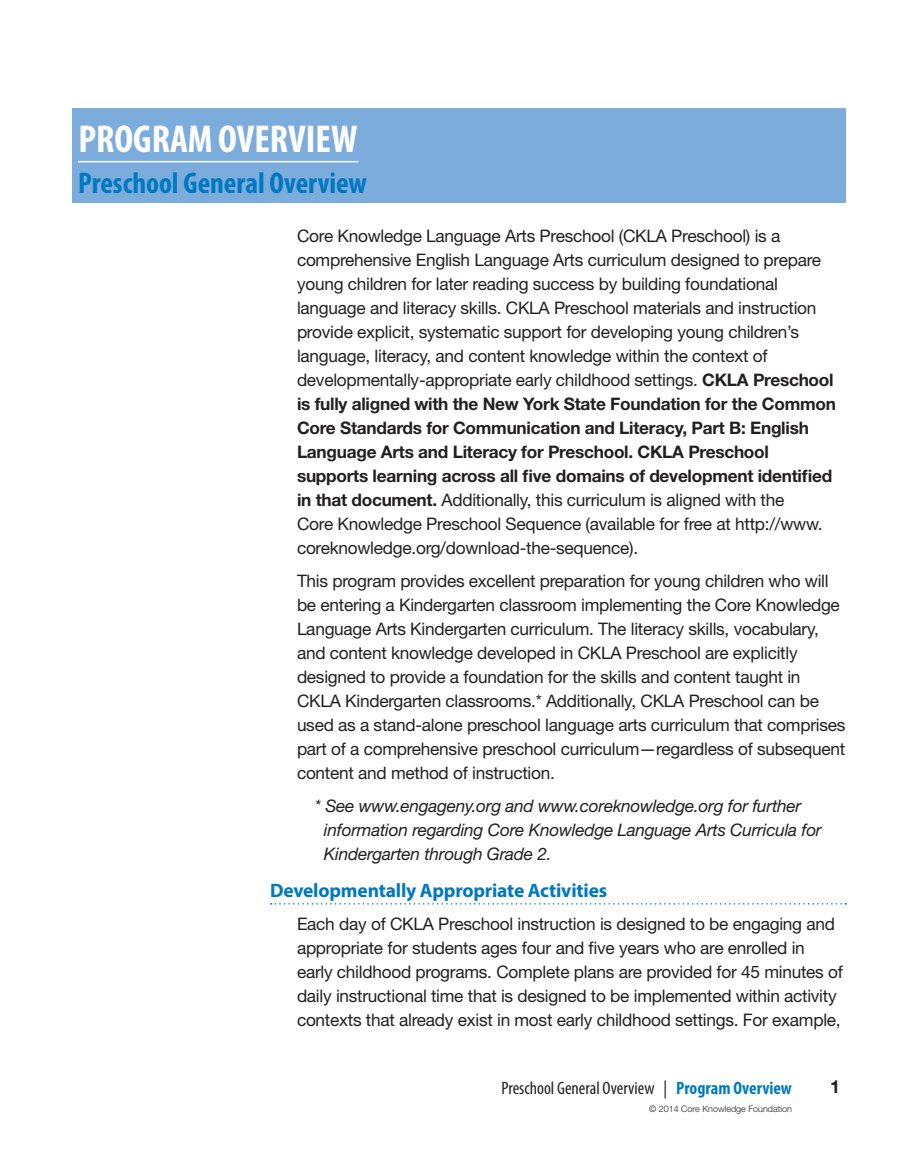
<style>
.page{position:relative;width:918px;height:1175px;background:#fff}
.page>*{position:absolute;margin:0;border:0;box-sizing:border-box;transform-origin:0 0}
.t1{font:700 condensed 39px "Myriad Pro";color:#fff}
.t2{font:700 condensed 30px "Myriad Pro";color:#0079c1}
.t3{font:700 19.5px "Myriad Pro";letter-spacing:-.01em;color:#0079c1}
.t4{font:condensed 18px "Myriad Pro";color:#231f20}
.t5{font:700 18px "Helvetica Neue LT Std";color:#231f20}
.t6{font:17.25px/24px "Helvetica Neue LT Std";letter-spacing:-.015em;color:#231f20}
.t7{font:italic 17.25px/24px "Helvetica Neue LT Std";letter-spacing:-.015em;color:#231f20}
.t8{font:300 9px "Helvetica Neue LT Std";color:#231f20}
.s1{font-weight:700}
.s2{font-weight:700;color:#0079c1}
</style>
<div class="page">
<svg style="left:271px;top:903px;width:575px;height:1px"></svg>
<div style="left:72px;top:108px;width:774px;height:58px;background:#7cacdc"></div>
<div style="left:72px;top:166px;width:774px;height:36px;background:#7cacdc"></div>
<hr style="left:78px;top:161px;width:280px;height:1px;background:#fff">
<h1 class="t1" style="left:78px;top:115px;width:281px">PROGRAM OVERVIEW</h1>
<h2 class="t2" style="left:78px;top:164px;width:291px">Preschool General Overview</h2>
<p class="t6" style="left:297px;top:223px;width:540px">Core Knowledge Language Arts Preschool (CKLA Preschool) is a comprehensive English Language Arts curriculum designed to prepare young children for later reading success by building foundational language and literacy skills. CKLA Preschool materials and instruction provide explicit, systematic support for developing young children’s language, literacy, and content knowledge within the context of developmentally-appropriate early childhood settings. <span class="s1">CKLA Preschool is fully aligned with the New York State Foundation for the Common Core Standards for Communication and Literacy, Part B: English Language Arts and Literacy for Preschool. CKLA Preschool supports learning across all five domains of development identified in that document.</span> Additionally, this curriculum is aligned with the<br>Core Knowledge Preschool Sequence (available for free at http://www. coreknowledge.org/download-the-sequence).</p>
<p class="t6" style="left:297px;top:568px;width:550px">This program provides excellent preparation for young children who will be entering a Kindergarten classroom implementing the Core Knowledge Language Arts Kindergarten curriculum. The literacy skills, vocabulary, and content knowledge developed in CKLA Preschool are explicitly designed to provide a foundation for the skills and content taught in CKLA Kindergarten classrooms.* Additionally, CKLA Preschool can be used as a stand-alone preschool language arts curriculum that comprises part of a comprehensive preschool curriculum—regardless of subsequent content and method of instruction.</p>
<p class="t7" style="left:324px;top:793px;width:499px;text-indent:-9px">* See www.engageny.org and www.coreknowledge.org for further information regarding Core Knowledge Language Arts Curricula for<br>Kindergarten through Grade 2.</p>
<p class="t3" style="left:270px;top:877px;width:339px">Developmentally Appropriate Activities</p>
<p class="t6" style="left:297px;top:911px;width:547px">Each day of CKLA Preschool instruction is designed to be engaging and appropriate for students ages four and five years who are enrolled in early childhood programs. Complete plans are provided for 45 minutes of daily instructional time that is designed to be implemented within activity contexts that already exist in most early childhood settings. For example,</p>
<p class="t4" style="left:501px;top:1077px;width:292px">Preschool General Overview | <span class="s2">Program Overview</span></p>
<p class="t5" style="left:830px;top:1075px;width:12px">1</p>
<p class="t8" style="left:649px;top:1103px;width:144px">© 2014 Core Knowledge Foundation</p>
</div>
